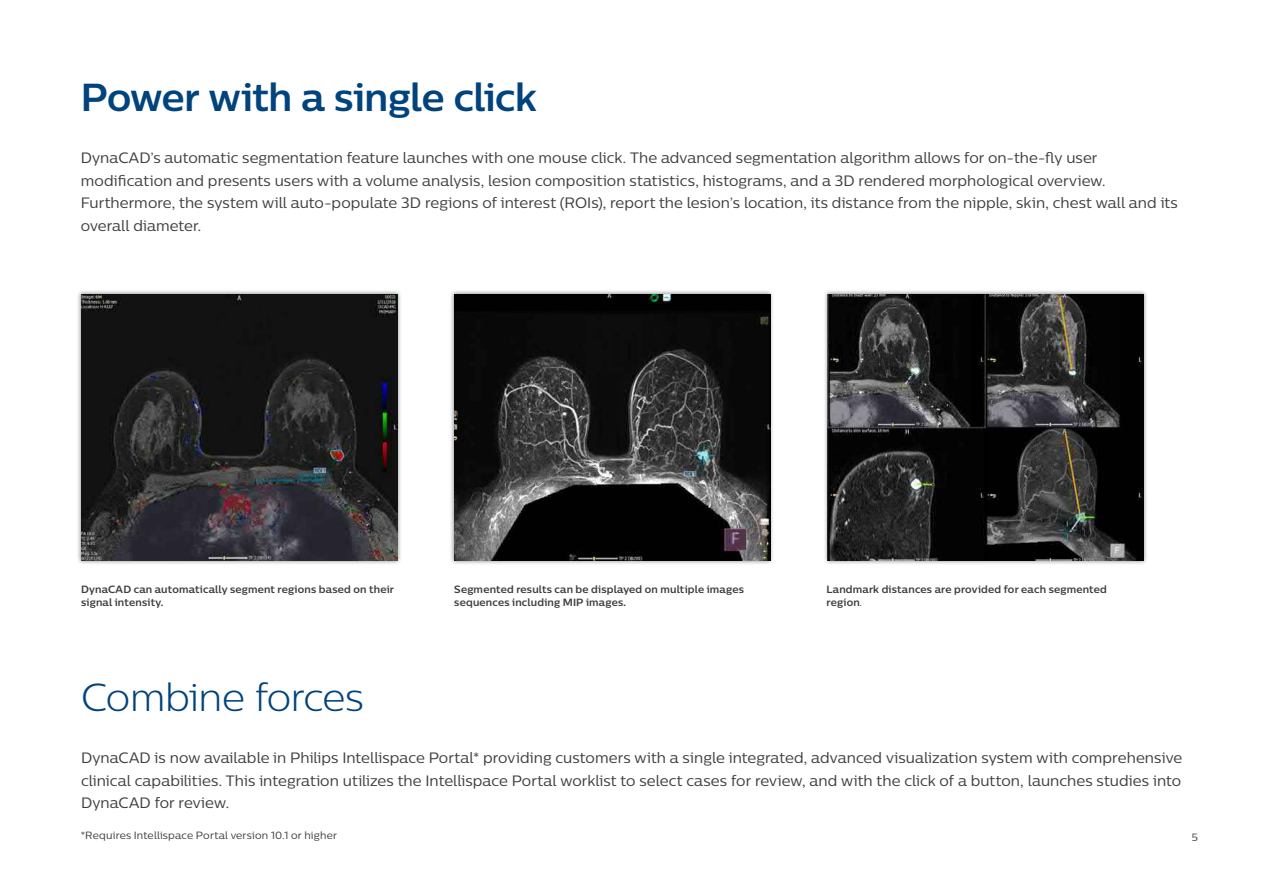
<style>
.page{position:relative;width:1263px;height:893px;background:#fff}
.page>*{position:absolute;margin:0;border:0;box-sizing:border-box;transform-origin:0 0}
._01_Body_Copy{font:700 39px "Centrale Sans";letter-spacing:-.01em;color:#01437c}
._01_Body_Copy-2{font:300 39px "Centrale Sans";letter-spacing:-.015em;color:#01437c}
._01_Body_Copy-3{font:15px/22.5px "Centrale Sans";letter-spacing:.005em;color:#3e3e3f}
.t1{font:700 10.5px/13.5px "Centrale Sans";letter-spacing:.02em;color:#3e3e3f}
.t2{font:10.5px "Centrale Sans";letter-spacing:.02em;color:#3e3e3f}
.s1{font-family:"Centrale Sans Cnd";font-weight:400;font-style:italic}
</style>
<div class="page">
<div style="left:450px;top:289px;width:325px;height:276px;background:#231f20;opacity:.5"></div>
<img style="left:454px;top:294px;width:316px;height:267px">
<div style="left:76px;top:289px;width:326px;height:276px;background:#231f20;opacity:.5"></div>
<img style="left:81px;top:294px;width:317px;height:267px">
<div style="left:823px;top:289px;width:325px;height:276px;background:#231f20;opacity:.5"></div>
<img style="left:828px;top:294px;width:315px;height:267px">
<p class="_01_Body_Copy" style="left:81px;top:72px;width:457px">Power with a single click</p>
<p class="_01_Body_Copy-3" style="left:81px;top:146px;width:1099px">DynaCAD’s automatic segmentation feature launches with one mouse click. The advanced segmentation algorithm allows for on-the-fly user modification and presents users with a volume analysis, lesion composition statistics, histograms, and a 3D rendered morphological overview.<br>Furthermore, the system will auto-populate 3D regions of interest (ROIs), report the lesion’s location, its distance from the nipple, skin, chest wall and its overall diameter.</p>
<p class="t1" style="left:81px;top:582px;width:314px">DynaCAD can automatically segment regions based on their signal intensity.</p>
<p class="t1" style="left:454px;top:582px;width:291px">Segmented results can be displayed on multiple images sequences including MIP images.</p>
<p class="_01_Body_Copy-2" style="left:81px;top:673px;width:284px">Combine forces</p>
<p class="t1" style="left:826px;top:582px;width:282px">Landmark distances are provided for each segmented region<span class="s1">.</span></p>
<p class="_01_Body_Copy-3" style="left:81px;top:746px;width:1103px;text-align:justify">DynaCAD is now available in Philips Intellispace Portal* providing customers with a single integrated, advanced visualization system with comprehensive clinical capabilities. This integration utilizes the Intellispace Portal worklist to select cases for review, and with the click of a button, launches studies into DynaCAD for review.</p>
<p class="t2" style="left:81px;top:828px;width:258px">*Requires Intellispace Portal version 10.1 or higher</p>
<p class="t2" style="left:1192px;top:831px;width:8px">5</p>
</div>
